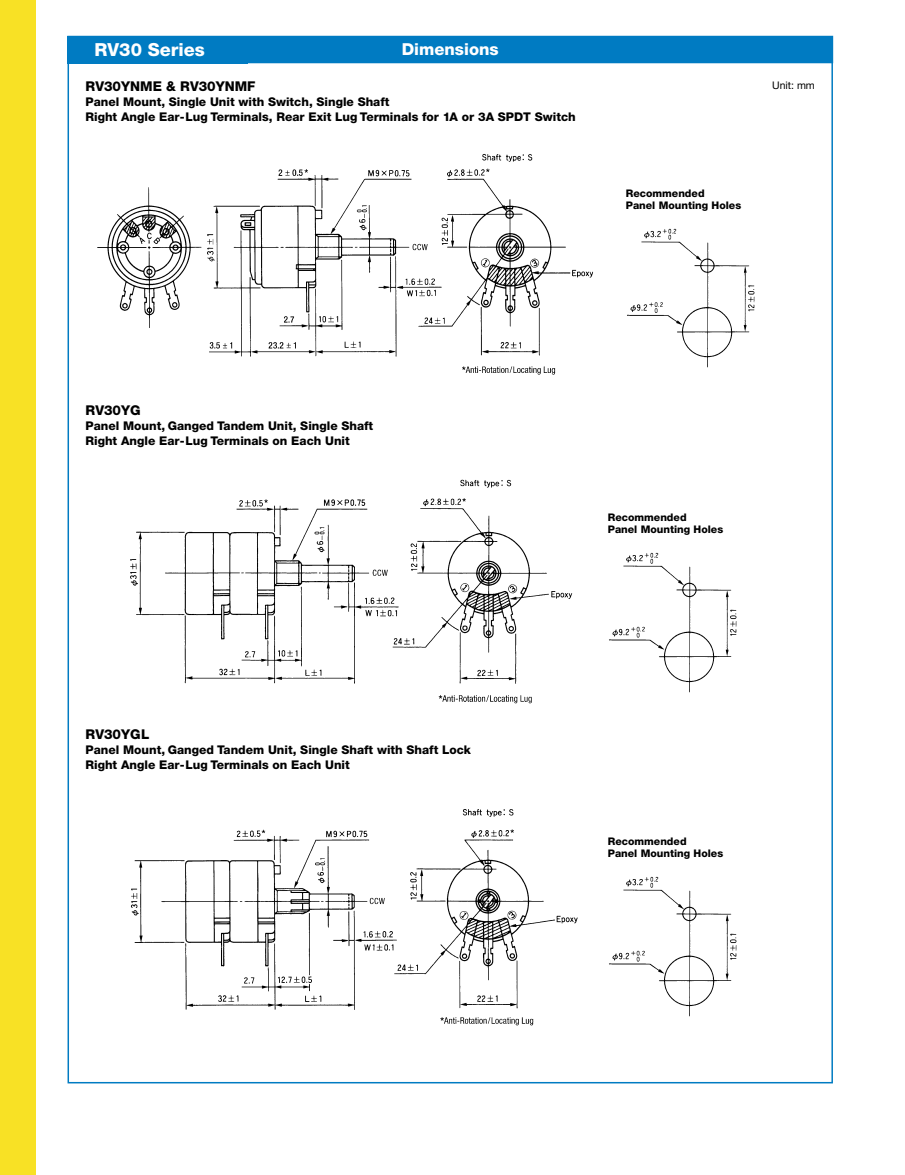
<style>
.page{position:relative;width:905px;height:1175px;background:#fff}
.page>*{position:absolute;margin:0;border:0;box-sizing:border-box;transform-origin:0 0}
.t1{font:800 18px "Helvetica Neue";color:#fff}
.t2{font:800 16.5px "Helvetica Neue";color:#fff}
.t3{font:800 13.5px "Helvetica Neue";color:#000}
.t4{font:800 12px/15px "Helvetica Neue";color:#000}
.t5{font:800 10.5px/12px "Helvetica Neue";color:#000}
.t6{font:10.5px "Helvetica Neue";color:#000}
</style>
<div class="page">
<div style="left:0;top:0;width:36px;height:1174px;background:#f8e125"></div>
<div style="left:68px;top:36px;width:764px;height:27px;background:#007bc2"></div>
<img style="left:97px;top:154px;width:496px;height:221px">
<img style="left:130px;top:479px;width:443px;height:225px">
<img style="left:131px;top:809px;width:447px;height:217px">
<img style="left:627px;top:228px;width:128px;height:140px">
<img style="left:609px;top:552px;width:128px;height:141px">
<img style="left:609px;top:876px;width:128px;height:141px">
<h1 class="t1" style="left:94px;top:43px;width:112px">RV30 Series</h1>
<h2 class="t2" style="left:402px;top:43px;width:98px">Dimensions</h2>
<p class="t3" style="left:86px;top:81px;width:171px">RV30YNME &amp; RV30YNMF</p>
<p class="t4" style="left:86px;top:95px;width:491px">Panel Mount, Single Unit with Switch, Single Shaft<br>Right Angle Ear-Lug Terminals, Rear Exit Lug Terminals for 1A or 3A SPDT Switch</p>
<p class="t6" style="left:772px;top:81px;width:44px">Unit: mm</p>
<p class="t5" style="left:626px;top:188px;width:117px">Recommended<br>Panel Mounting Holes</p>
<p class="t3" style="left:86px;top:405px;width:57px">RV30YG</p>
<p class="t4" style="left:86px;top:419px;width:289px">Panel Mount, Ganged Tandem Unit, Single Shaft<br>Right Angle Ear-Lug Terminals on Each Unit</p>
<p class="t3" style="left:86px;top:729px;width:65px">RV30YGL</p>
<p class="t4" style="left:86px;top:743px;width:387px">Panel Mount, Ganged Tandem Unit, Single Shaft with Shaft Lock<br>Right Angle Ear-Lug Terminals on Each Unit</p>
<p class="t5" style="left:608px;top:512px;width:117px">Recommended<br>Panel Mounting Holes</p>
<p class="t5" style="left:608px;top:836px;width:117px">Recommended<br>Panel Mounting Holes</p>
</div>
